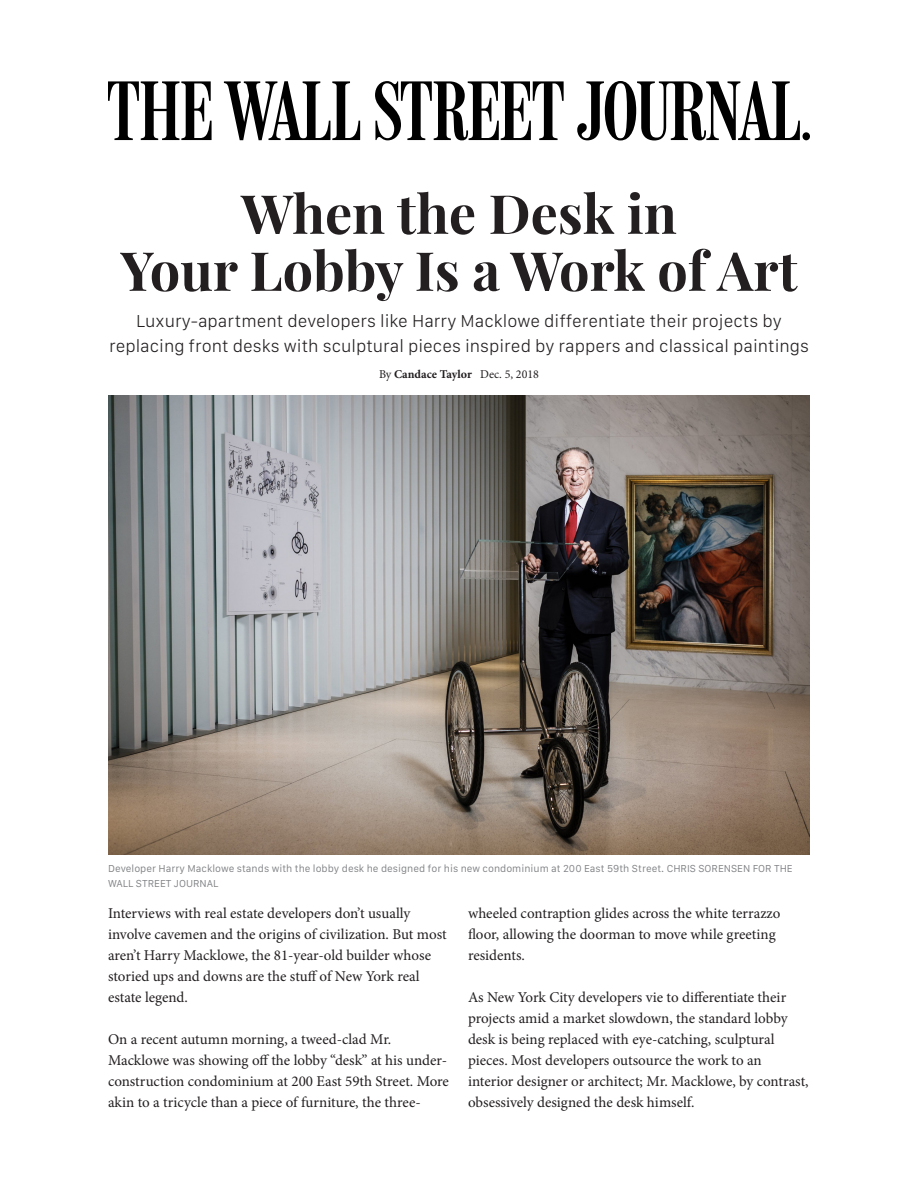
<style>
.page{position:relative;width:918px;height:1188px;background:#fff}
.page>*{position:absolute;margin:0;border:0;box-sizing:border-box;transform-origin:0 0}
.t1{font:700 54px "Playfair Display";color:#231f20}
.t2{font:300 18px/25.5px "SF Compact Text";color:#231f20;text-align:center}
.t3{font:15px/21px "Minion Pro";color:#231f20}
.t4{font:700 12px "Minion Pro";color:#231f20}
.t5{font:10.5px/15px "SF Compact Text";color:#808285}
.s1{font-weight:400}
</style>
<div class="page">
<svg style="left:108px;top:81px;width:702px;height:59px"></svg>
<img style="left:108px;top:395px;width:702px;height:459px">
<p class="t1" style="left:241px;top:180px;width:437px">When the Desk in</p>
<p class="t1" style="left:120px;top:237px;width:679px">Your Lobby Is a Work of Art</p>
<p class="t2" style="left:109px;top:310px;width:701px">Luxury-apartment developers like Harry Macklowe differentiate their projects by replacing front desks with sculptural pieces inspired by rappers and classical paintings</p>
<p class="t4" style="left:379px;top:366px;width:161px"><span class="s1">By</span> Candace Taylor <span class="s1">Dec. 5, 2018</span></p>
<p class="t5" style="left:108px;top:862px;width:686px">Developer Harry Macklowe stands with the lobby desk he designed for his new condominium at 200 East 59th Street. CHRIS SORENSEN FOR THE<br>WALL STREET JOURNAL</p>
<p class="t3" style="left:108px;top:903px;width:340px">Interviews with real estate developers don’t usually involve cavemen and the origins of civilization. But most aren’t Harry Macklowe, the 81-year-old builder whose storied ups and downs are the stuff of New York real estate legend.</p>
<p class="t3" style="left:108px;top:1029px;width:342px">On a recent autumn morning, a tweed-clad Mr.<br>Macklowe was showing off the lobby “desk” at his under&shy;construction condominium at 200 East 59th Street. More akin to a tricycle than a piece of furniture, the three-</p>
<p class="t3" style="left:468px;top:903px;width:314px">wheeled contraption glides across the white terrazzo floor, allowing the doorman to move while greeting residents.</p>
<p class="t3" style="left:468px;top:987px;width:342px">As New York City developers vie to differentiate their projects amid a market slowdown, the standard lobby desk is being replaced with eye-catching, sculptural pieces. Most developers outsource the work to an interior designer or architect; Mr. Macklowe, by contrast, obsessively designed the desk himself.</p>
</div>
